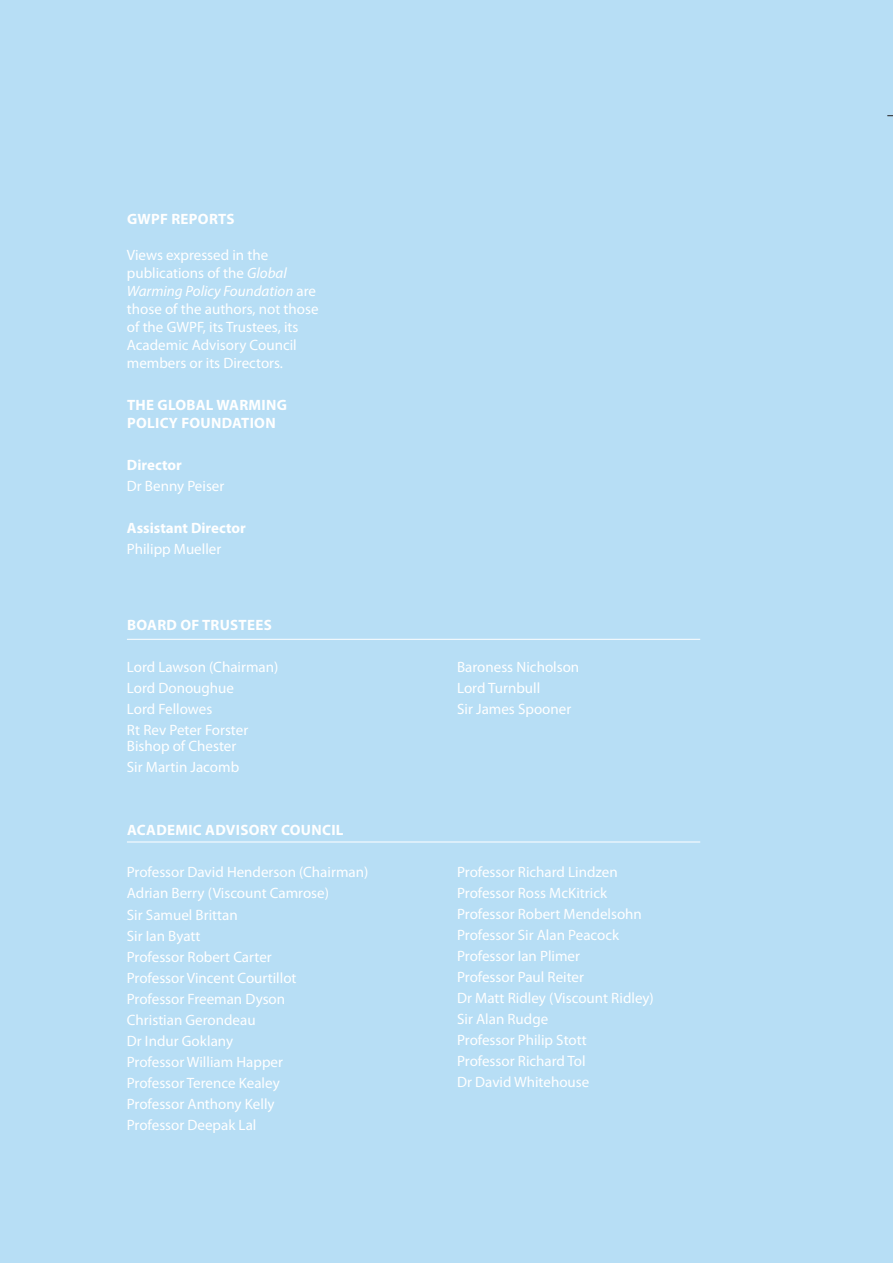
<style>
.page{position:relative;width:893px;height:1263px;background:#b7def5}
.page>*{position:absolute;margin:0;border:0;box-sizing:border-box;transform-origin:0 0}
.t1{font:15px/18px "Myriad Pro";color:#fff}
.t2{font:700 15px/18px "Myriad Pro";letter-spacing:.02em;color:#fff}
.t3{font:700 15px "Myriad Pro";color:#fff}
.s1{font-style:italic}
</style>
<div class="page">
<hr style="left:127px;top:639px;width:573px;height:1px;background:#fff">
<hr style="left:127px;top:842px;width:573px;height:1px;background:#fff">
<p class="t2" style="left:127px;top:210px;width:109px">GWPF REPORTS</p>
<p class="t1" style="left:127px;top:246px;width:193px">Views expressed in the publications of the <span class="s1">Global<br>Warming Policy Foundation</span> are those of the authors, not those of the GWPF, its Trustees, its<br>Academic Advisory Council members or its Directors.</p>
<p class="t2" style="left:127px;top:396px;width:161px">THE GLOBAL WARMING<br>POLICY FOUNDATION</p>
<p class="t3" style="left:127px;top:455px;width:56px">Director</p>
<p class="t1" style="left:127px;top:477px;width:99px">Dr Benny Peiser</p>
<p class="t3" style="left:127px;top:518px;width:120px">Assistant Director</p>
<p class="t1" style="left:127px;top:540px;width:96px">Philipp Mueller</p>
<p class="t2" style="left:127px;top:615px;width:146px">BOARD OF TRUSTEES</p>
<p class="t1" style="left:127px;top:657px;width:153px">Lord Lawson (Chairman)</p>
<p class="t1" style="left:127px;top:678px;width:109px">Lord Donoughue</p>
<p class="t1" style="left:127px;top:699px;width:87px">Lord Fellowes</p>
<p class="t1" style="left:127px;top:720px;width:123px">Rt Rev Peter Forster</p>
<p class="t1" style="left:127px;top:737px;width:111px">Bishop of Chester</p>
<p class="t1" style="left:127px;top:758px;width:114px">Sir Martin Jacomb</p>
<p class="t2" style="left:127px;top:821px;width:218px">ACADEMIC ADVISORY COUNCIL</p>
<p class="t1" style="left:127px;top:863px;width:243px">Professor David Henderson (Chairman)</p>
<p class="t1" style="left:127px;top:884px;width:204px">Adrian Berry (Viscount Camrose)</p>
<p class="t1" style="left:127px;top:905px;width:112px">Sir Samuel Brittan</p>
<p class="t1" style="left:127px;top:926px;width:75px">Sir Ian Byatt</p>
<p class="t1" style="left:127px;top:947px;width:146px">Professor Robert Carter</p>
<p class="t1" style="left:127px;top:968px;width:171px">Professor Vincent Courtillot</p>
<p class="t1" style="left:127px;top:989px;width:160px">Professor Freeman Dyson</p>
<p class="t1" style="left:127px;top:1010px;width:130px">Christian Gerondeau</p>
<p class="t1" style="left:127px;top:1031px;width:108px">Dr Indur Goklany</p>
<p class="t1" style="left:127px;top:1052px;width:158px">Professor William Happer</p>
<p class="t1" style="left:127px;top:1073px;width:154px">Professor Terence Kealey</p>
<p class="t1" style="left:127px;top:1094px;width:149px">Professor Anthony Kelly</p>
<p class="t1" style="left:127px;top:1115px;width:131px">Professor Deepak Lal</p>
<p class="t1" style="left:457px;top:657px;width:124px">Baroness Nicholson</p>
<p class="t1" style="left:457px;top:678px;width:85px">Lord Turnbull</p>
<p class="t1" style="left:457px;top:699px;width:116px">Sir James Spooner</p>
<p class="t1" style="left:457px;top:862px;width:162px">Professor Richard Lindzen</p>
<p class="t1" style="left:457px;top:883px;width:151px">Professor Ross McKitrick</p>
<p class="t1" style="left:457px;top:904px;width:186px">Professor Robert Mendelsohn</p>
<p class="t1" style="left:457px;top:925px;width:163px">Professor Sir Alan Peacock</p>
<p class="t1" style="left:457px;top:946px;width:124px">Professor Ian Plimer</p>
<p class="t1" style="left:457px;top:967px;width:128px">Professor Paul Reiter</p>
<p class="t1" style="left:457px;top:988px;width:198px">Dr Matt Ridley (Viscount Ridley)</p>
<p class="t1" style="left:457px;top:1009px;width:93px">Sir Alan Rudge</p>
<p class="t1" style="left:457px;top:1030px;width:131px">Professor Philip Stott</p>
<p class="t1" style="left:457px;top:1051px;width:130px">Professor Richard Tol</p>
<p class="t1" style="left:457px;top:1072px;width:134px">Dr David Whitehouse</p>
</div>
